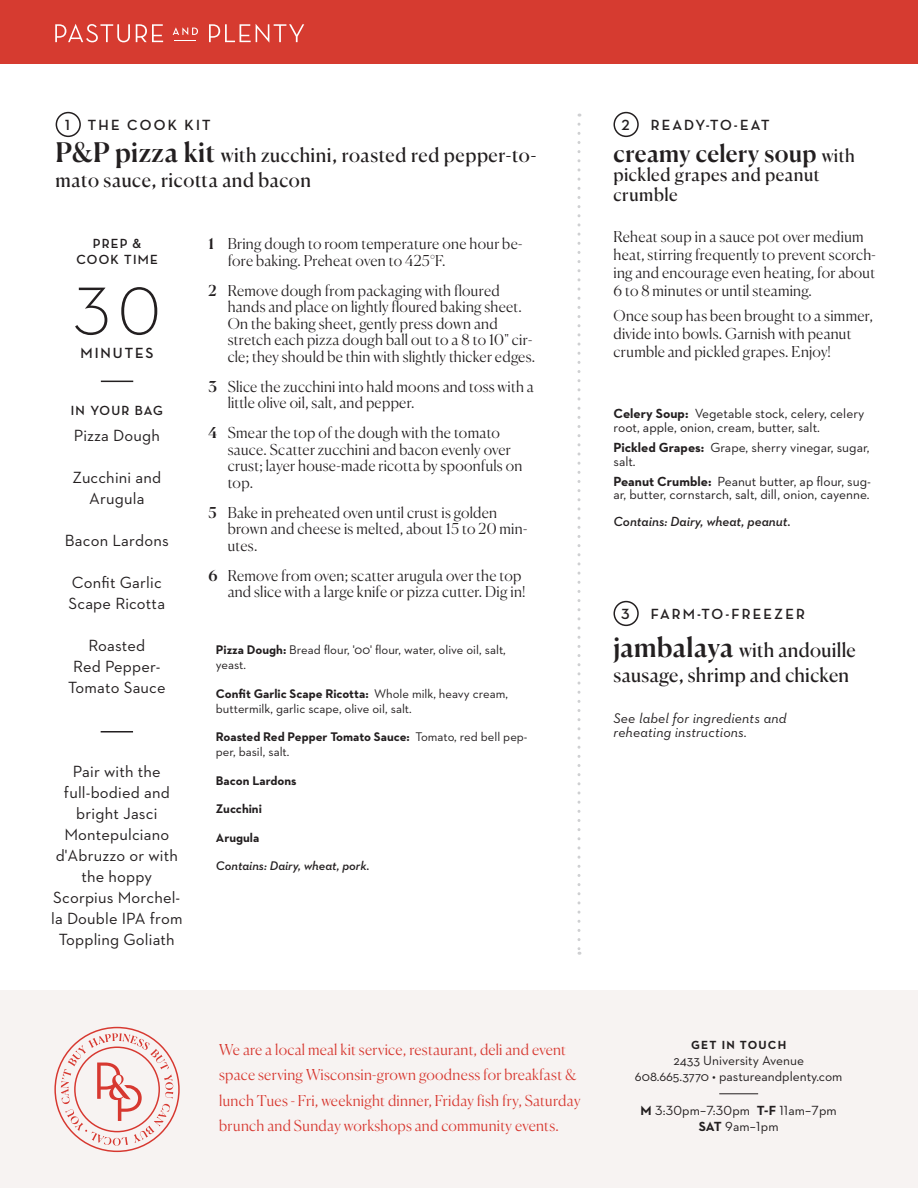
<style>
.page{position:relative;width:918px;height:1188px;background:#fff}
.page>*{position:absolute;margin:0;border:0;box-sizing:border-box;transform-origin:0 0}
.t1{font:300 69px "Neutraface 2 Text";color:#231f20}
.t2{font:500 24px "Canela";letter-spacing:.015em;color:#231f20}
.t3{font:19.5px/25.5px "Canela";letter-spacing:.02em;color:#231f20}
.t4{font:18px/19.5px "Canela";letter-spacing:.03em;color:#231f20}
.List_of_Ingredients{font:16.5px/21px "Neutraface 2 Text";letter-spacing:.01em;color:#231f20;text-align:center}
.t5{font:300 15px/16.5px "Canela";letter-spacing:.015em;color:#231f20}
.t6{font:300 15px/25.5px "Canela";letter-spacing:.015em;color:#d73830}
.t7{font:700 15px "Neutraface Display";letter-spacing:.145em;color:#231f20}
.t8{font:italic 14.25px/14.2px "Neutraface 2 Text";letter-spacing:.01em;color:#231f20}
.t9{font:13.5px/13.5px "Neutraface 2 Text";color:#231f20}
.t10{font:italic 600 13.5px "Neutraface 2 Text";color:#231f20}
.List_of_Ingredients-2{font:700 13.5px/16.2px "Neutraface Display";letter-spacing:.09em;color:#231f20;text-align:center}
.t11{font:12.75px/15px "Neutraface 2 Text";color:#231f20}
.t12{font:700 12.75px "Neutraface 2 Text";color:#231f20}
.t13{font:italic 600 12.75px "Neutraface 2 Text";color:#231f20}
.t14{font:700 12px "Neutraface 2 Text";letter-spacing:.1em;color:#231f20}
.s1{font-weight:500;font-size:27px}
.s2{font-weight:500}
.s3{font-weight:700}
.s4{font-weight:400;font-size:18px}
</style>
<div class="page">
<div style="left:0;top:991px;width:918px;height:197px;background:#f7f3f2"></div>
<div style="left:0;top:0;width:918px;height:64px;background:#d63b30"></div>
<svg style="left:55px;top:24px;width:75px;height:18px"></svg>
<svg style="left:136px;top:24px;width:27px;height:18px"></svg>
<svg style="left:173px;top:27px;width:25px;height:14px"></svg>
<svg style="left:209px;top:24px;width:95px;height:19px"></svg>
<svg style="left:54px;top:1027px;width:126px;height:125px"></svg>
<hr style="left:719px;top:1093px;width:39px;height:1px;background:#231f20">
<div style="left:56px;top:112px;width:25px;height:25px;border:2px solid #231f20;border-radius:50%"></div>
<div style="left:614px;top:112px;width:25px;height:25px;border:2px solid #231f20;border-radius:50%"></div>
<div style="left:614px;top:601px;width:25px;height:25px;border:2px solid #231f20;border-radius:50%"></div>
<svg style="left:578px;top:124px;width:2px;height:831px"></svg>
<hr style="left:101px;top:381px;width:32px;height:1px;background:#231f20">
<hr style="left:101px;top:731px;width:32px;height:2px;background:#231f20">
<p class="t7" style="left:65px;top:116px;width:6px">1</p>
<p class="t7" style="left:88px;top:116px;width:124px">THE COOK KIT</p>
<p class="t3" style="left:56px;top:141px;width:482px"><span class="s1">P&amp;P pizza kit</span> with zucchini, roasted red pepper-to&shy;mato sauce, ricotta and bacon</p>
<p class="List_of_Ingredients-2" style="left:76px;top:236px;width:83px">PREP &amp;<br>COOK TIME</p>
<p class="t1" style="left:73px;top:268px;width:89px">30</p>
<p class="t7" style="left:81px;top:344px;width:75px">MINUTES</p>
<p class="List_of_Ingredients-2" style="left:71px;top:403px;width:94px">IN YOUR BAG</p>
<p class="List_of_Ingredients" style="left:74px;top:424px;width:88px">Pizza Dough</p>
<p class="List_of_Ingredients" style="left:73px;top:466px;width:90px">Zucchini and<br>Arugula</p>
<p class="List_of_Ingredients" style="left:65px;top:529px;width:105px">Bacon Lardons</p>
<p class="List_of_Ingredients" style="left:69px;top:571px;width:98px;text-align:left">Confit Garlic<br>Scape Ricotta</p>
<p class="List_of_Ingredients" style="left:73px;top:634px;width:89px">Roasted<br>Red Pepper-</p>
<p class="List_of_Ingredients" style="left:68px;top:676px;width:99px">Tomato Sauce</p>
<p class="List_of_Ingredients" style="left:51px;top:760px;width:133px">Pair with the full-bodied and bright Jasci<br>Montepulciano d'Abruzzo or with the hoppy<br>Scorpius Morchel&shy;la Double IPA from<br>Toppling Goliath</p>
<p class="t5" style="left:228px;top:234px;width:296px;text-indent:-19px"><span class="s2">1</span> Bring dough to room temperature one hour be&shy;fore baking. Preheat oven to 425°F.</p>
<p class="t5" style="left:228px;top:281px;width:309px;text-indent:-19px"><span class="s2">2</span> Remove dough from packaging with floured hands and place on lightly floured baking sheet.<br>On the baking sheet, gently press down and stretch each pizza dough ball out to a 8 to 10" cir&shy;cle; they should be thin with slightly thicker edges.</p>
<p class="t5" style="left:228px;top:377px;width:308px;text-indent:-19px"><span class="s2">3</span> Slice the zucchini into hald moons and toss with a little olive oil, salt, and pepper.</p>
<p class="t5" style="left:228px;top:423px;width:296px;text-indent:-19px"><span class="s2">4</span> Smear the top of the dough with the tomato sauce. Scatter zucchini and bacon evenly over crust; layer house-made ricotta by spoonfuls on top.</p>
<p class="t5" style="left:228px;top:503px;width:301px;text-indent:-19px"><span class="s2">5</span> Bake in preheated oven until crust is golden brown and cheese is melted, about 15 to 20 min&shy;utes.</p>
<p class="t5" style="left:208px;top:566px;width:319px;text-align:right"><span class="s2">6</span> Remove from oven; scatter arugula over the top and slice with a large knife or pizza cutter. Dig in!</p>
<p class="t11" style="left:216px;top:642px;width:291px"><span class="s3">Pizza Dough:</span> Bread flour, '00' flour, water, olive oil, salt, yeast.</p>
<p class="t11" style="left:216px;top:686px;width:294px"><span class="s3">Confit Garlic Scape Ricotta:</span> Whole milk, heavy cream, buttermilk, garlic scape, olive oil, salt.</p>
<p class="t11" style="left:216px;top:729px;width:313px"><span class="s3">Roasted Red Pepper Tomato Sauce:</span> Tomato, red bell pep&shy;per, basil, salt.</p>
<p class="t12" style="left:216px;top:772px;width:82px">Bacon Lardons</p>
<p class="t12" style="left:216px;top:801px;width:48px">Zucchini</p>
<p class="t12" style="left:216px;top:829px;width:45px">Arugula</p>
<p class="t13" style="left:216px;top:858px;width:155px">Contains: Dairy, wheat, pork.</p>
<p class="t7" style="left:621px;top:116px;width:10px">2</p>
<p class="t7" style="left:651px;top:116px;width:120px">READY-TO-EAT</p>
<p class="t2" style="left:614px;top:134px;width:243px">creamy celery soup <span class="s4">with</span></p>
<p class="t4" style="left:614px;top:164px;width:208px">pickled grapes and peanut crumble</p>
<p class="t5" style="left:614px;top:226px;width:264px;line-height:18px">Reheat soup in a sauce pot over medium heat, stirring frequently to prevent scorch&shy;ing and encourage even heating, for about 6 to 8 minutes or until steaming.</p>
<p class="t5" style="left:614px;top:305px;width:261px;line-height:18px">Once soup has been brought to a simmer, divide into bowls. Garnish with peanut crumble and pickled grapes. Enjoy!</p>
<p class="t9" style="left:614px;top:407px;width:252px"><span class="s3">Celery Soup:</span> Vegetable stock, celery, celery root, apple, onion, cream, butter, salt.</p>
<p class="t9" style="left:614px;top:441px;width:257px"><span class="s3">Pickled Grapes:</span> Grape, sherry vinegar, sugar, salt.</p>
<p class="t9" style="left:614px;top:474px;width:259px"><span class="s3">Peanut Crumble:</span> Peanut butter, ap flour, sug&shy;ar, butter, cornstarch, salt, dill, onion, cayenne.</p>
<p class="t10" style="left:614px;top:513px;width:179px">Contains: Dairy, wheat, peanut.</p>
<p class="t7" style="left:621px;top:605px;width:10px">3</p>
<p class="t7" style="left:651px;top:605px;width:156px">FARM-TO-FREEZER</p>
<p class="t3" style="left:614px;top:636px;width:244px"><span class="s1">jambalaya</span> with andouille sausage, shrimp and chicken</p>
<p class="t8" style="left:614px;top:711px;width:174px">See label for ingredients and reheating instructions.</p>
<p class="t6" style="left:219px;top:1035px;width:363px">We are a local meal kit service, restaurant, deli and event space serving Wisconsin-grown goodness for breakfast &amp; lunch Tues - Fri, weeknight dinner, Friday fish fry, Saturday brunch and Sunday workshops and community events.</p>
<p class="t14" style="left:691px;top:1037px;width:97px">GET IN TOUCH</p>
<p class="t9" style="left:673px;top:1053px;width:132px">2433 University Avenue</p>
<p class="t9" style="left:635px;top:1069px;width:209px">608.665.3770 • pastureandplenty.com</p>
<p class="t9" style="left:641px;top:1104px;width:198px"><span class="s3">M</span> 3:30pm–7:30pm <span class="s3">T-F</span> 11am–7pm</p>
<p class="t9" style="left:699px;top:1120px;width:81px"><span class="s3">SAT</span> 9am–1pm</p>
</div>
